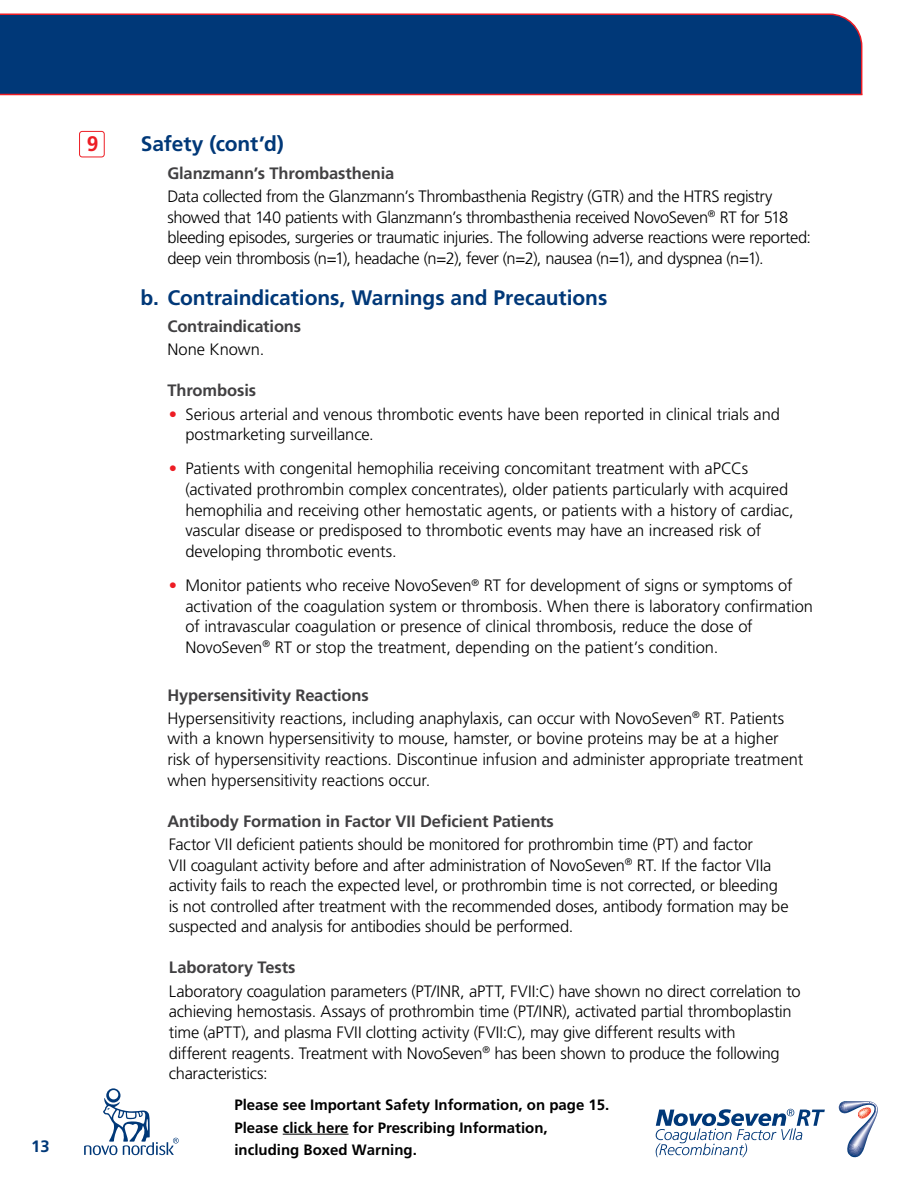
<style>
.page{position:relative;width:918px;height:1188px;background:#fff}
.page>*{position:absolute;margin:0;border:0;box-sizing:border-box;transform-origin:0 0}
.t1{font:700 21px "Frutiger LT Std";letter-spacing:-.005em;color:#003878}
.t2{font:700 21px "Frutiger LT Std";color:#ed1d24}
.t3{font:300 16.5px/20.5px "Frutiger LT Std";letter-spacing:-.01em;color:#000}
.t4{font:700 16.5px "Frutiger LT Std";letter-spacing:-.01em;color:#414042}
.t5{font:700 16.5px "Frutiger LT Std";color:#003878}
.t6{font:700 15px/22.5px "Frutiger LT Std";color:#000}
.s1{color:#ed1d24}
.s2{font-weight:700;color:#414042}
</style>
<div class="page">
<svg style="left:84px;top:1088px;width:95px;height:67px"></svg>
<svg style="left:656px;top:1109px;width:169px;height:48px"></svg>
<svg style="left:839px;top:1101px;width:39px;height:56px"></svg>
<hr style="left:283px;top:1134px;width:66px;height:1px;background:#000">
<div style="left:0;top:13px;width:863px;height:83px;background:#003878"></div>
<hr style="left:0;top:94px;width:862px;height:1px;background:#ed1d24">
<div style="left:79px;top:131px;width:26px;height:26px;border:1px solid #ed1d24;border-radius:3px"></div>
<p class="t5" style="left:31px;top:1136px;width:20px">13</p>
<p class="t2" style="left:87px;top:132px;width:13px">9</p>
<p class="t1" style="left:141px;top:132px;width:145px">Safety (cont’d)</p>
<p class="t4" style="left:167px;top:163px;width:228px">Glanzmann’s Thrombasthenia</p>
<p class="t3" style="left:167px;top:186px;width:645px">Data collected from the Glanzmann’s Thrombasthenia Registry (GTR) and the HTRS registry showed that 140 patients with Glanzmann’s thrombasthenia received NovoSeven<sup>®</sup> RT for 518 bleeding episodes, surgeries or traumatic injuries. The following adverse reactions were reported: deep vein thrombosis (n=1), headache (n=2), fever (n=2), nausea (n=1), and dyspnea (n=1).</p>
<p class="t1" style="left:140px;top:285px;width:469px">b. Contraindications, Warnings and Precautions</p>
<p class="t4" style="left:167px;top:317px;width:135px">Contraindications</p>
<p class="t3" style="left:167px;top:340px;width:98px">None Known.</p>
<p class="t4" style="left:167px;top:381px;width:90px">Thrombosis</p>
<p class="t3" style="left:185px;top:404px;width:596px;text-indent:-16px"><span class="s1">•</span> Serious arterial and venous thrombotic events have been reported in clinical trials and postmarketing surveillance.</p>
<p class="t3" style="left:185px;top:459px;width:610px;text-indent:-16px"><span class="s1">•</span> Patients with congenital hemophilia receiving concomitant treatment with aPCCs (activated prothrombin complex concentrates), older patients particularly with acquired hemophilia and receiving other hemostatic agents, or patients with a history of cardiac, vascular disease or predisposed to thrombotic events may have an increased risk of developing thrombotic events.</p>
<p class="t3" style="left:185px;top:575px;width:629px;text-indent:-17px"><span class="s1">•</span> Monitor patients who receive NovoSeven<sup>®</sup> RT for development of signs or symptoms of activation of the coagulation system or thrombosis. When there is laboratory confirmation of intravascular coagulation or presence of clinical thrombosis, reduce the dose of NovoSeven<sup>®</sup> RT or stop the treatment, depending on the patient’s condition.</p>
<p class="t3" style="left:167px;top:683px;width:618px;line-height:23.4px"><span class="s2">Hypersensitivity Reactions<br></span>Hypersensitivity reactions, including anaphylaxis, can occur with NovoSeven<sup>®</sup> RT. Patients</p>
<p class="t3" style="left:167px;top:729px;width:637px">with a known hypersensitivity to mouse, hamster, or bovine proteins may be at a higher risk of hypersensitivity reactions. Discontinue infusion and administer appropriate treatment when hypersensitivity reactions occur.</p>
<p class="t4" style="left:167px;top:811px;width:388px">Antibody Formation in Factor VII Deficient Patients</p>
<p class="t3" style="left:169px;top:834px;width:621px">Factor VII deficient patients should be monitored for prothrombin time (PT) and factor<br>VII coagulant activity before and after administration of NovoSeven<sup>®</sup> RT. If the factor VIIa activity fails to reach the expected level, or prothrombin time is not corrected, or bleeding is not controlled after treatment with the recommended doses, antibody formation may be suspected and analysis for antibodies should be performed.</p>
<p class="t4" style="left:169px;top:958px;width:128px">Laboratory Tests</p>
<p class="t3" style="left:169px;top:981px;width:633px">Laboratory coagulation parameters (PT/INR, aPTT, FVII:C) have shown no direct correlation to achieving hemostasis. Assays of prothrombin time (PT/INR), activated partial thromboplastin time (aPTT), and plasma FVII clotting activity (FVII:C), may give different results with<br>different reagents. Treatment with NovoSeven<sup>®</sup> has been shown to produce the following characteristics:</p>
<p class="t6" style="left:234px;top:1094px;width:377px">Please see Important Safety Information, on page 15.<br>Please click here for Prescribing Information, including Boxed Warning.</p>
</div>
